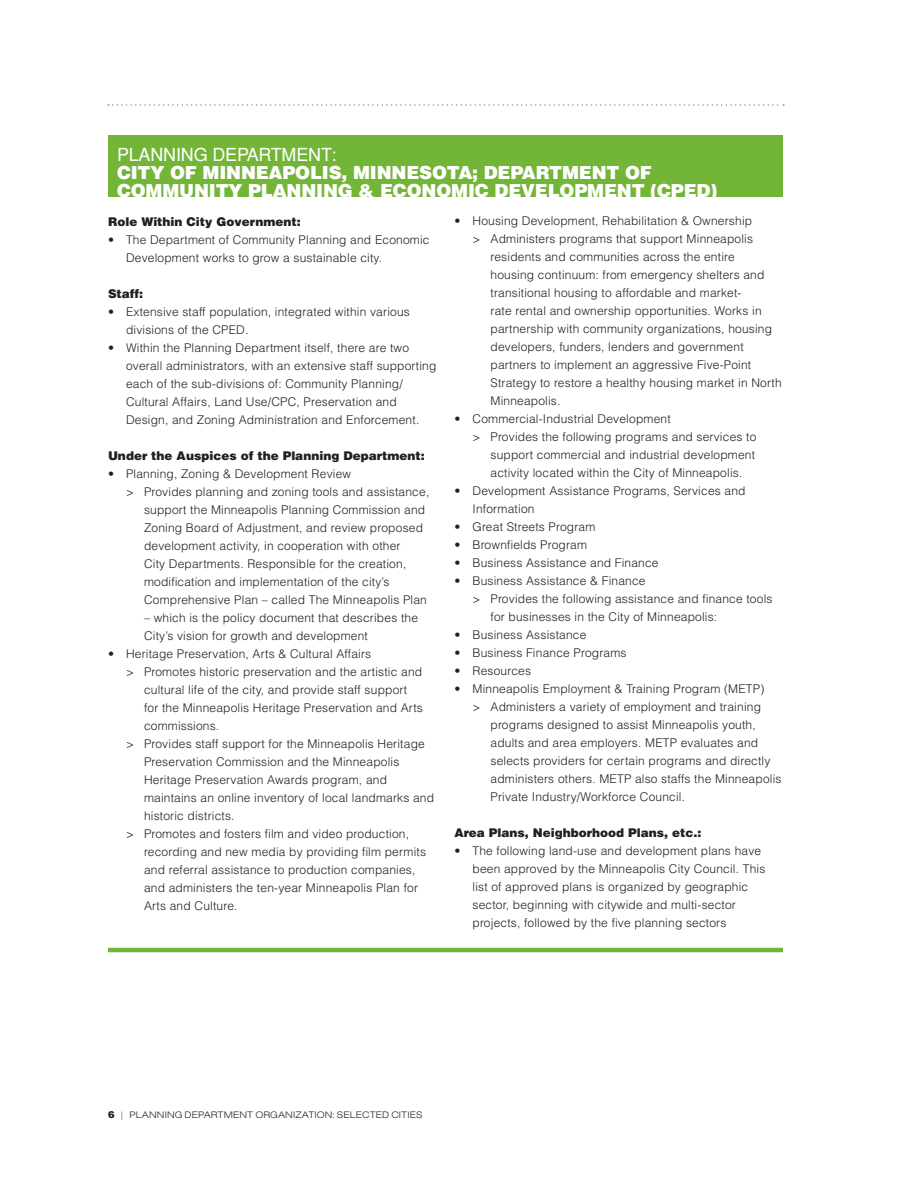
<style>
.page{position:relative;width:918px;height:1188px;background:#fff}
.page>*{position:absolute;margin:0;border:0;box-sizing:border-box;transform-origin:0 0}
.Text{font:900 18px/18px "Helvetica";letter-spacing:-.01em;color:#fff}
.Text-2{font:300 12px/18px "Helvetica";letter-spacing:.015em;color:#231f20}
.Text-3{font:900 12px "Helvetica";color:#231f20}
.t1{font:9.75px "Helvetica Lgt Ext";letter-spacing:.01em;color:#231f20}
.s1{font-weight:400}
.s2{font-family:"Helvetica";font-weight:900}
</style>
<div class="page">
<svg style="left:108px;top:104px;width:676px;height:2px"></svg>
<div style="left:108px;top:135px;width:675px;height:62px;background:#73b537"></div>
<hr style="left:108px;top:948px;width:675px;height:4px;background:#73b537">
<p class="Text" style="left:117px;top:145px;width:602px"><span class="s1">PLANNING DEPARTMENT:<br></span>CITY OF MINNEAPOLIS, MINNESOTA; DEPARTMENT OF<br>COMMUNITY PLANNING &amp; ECONOMIC DEVELOPMENT (CPED)</p>
<p class="Text-3" style="left:108px;top:214px;width:194px">Role Within City Government:</p>
<p class="Text-2" style="left:126px;top:230px;width:305px;text-indent:-18px">• The Department of Community Planning and Economic<br>Development works to grow a sustainable city.</p>
<p class="Text-3" style="left:108px;top:286px;width:37px">Staff:</p>
<p class="Text-2" style="left:126px;top:302px;width:285px;text-indent:-18px">• Extensive staff population, integrated within various divisions of the CPED.</p>
<p class="Text-2" style="left:126px;top:338px;width:312px;text-indent:-18px">• Within the Planning Department itself, there are two overall administrators, with an extensive staff supporting each of the sub-divisions of: Community Planning/ Cultural Affairs, Land Use/CPC, Preservation and Design, and Zoning Administration and Enforcement.</p>
<p class="Text-3" style="left:108px;top:448px;width:318px">Under the Auspices of the Planning Department:</p>
<p class="Text-2" style="left:108px;top:464px;width:245px">• Planning, Zoning &amp; Development Review</p>
<p class="Text-2" style="left:144px;top:482px;width:287px;text-indent:-18px">&gt; Provides planning and zoning tools and assistance, support the Minneapolis Planning Commission and Zoning Board of Adjustment, and review proposed development activity, in cooperation with other<br>City Departments. Responsible for the creation, modification and implementation of the city’s Comprehensive Plan – called The Minneapolis Plan</p>
<p class="Text-2" style="left:144px;top:608px;width:276px">– which is the policy document that describes the<br>City’s vision for growth and development</p>
<p class="Text-2" style="left:108px;top:644px;width:265px">• Heritage Preservation, Arts &amp; Cultural Affairs</p>
<p class="Text-2" style="left:144px;top:662px;width:280px;text-indent:-18px">&gt; Promotes historic preservation and the artistic and cultural life of the city, and provide staff support for the Minneapolis Heritage Preservation and Arts commissions.</p>
<p class="Text-2" style="left:144px;top:734px;width:292px;text-indent:-18px">&gt; Provides staff support for the Minneapolis Heritage Preservation Commission and the Minneapolis Heritage Preservation Awards program, and maintains an online inventory of local landmarks and historic districts.</p>
<p class="Text-2" style="left:144px;top:824px;width:284px;text-indent:-18px">&gt; Promotes and fosters film and video production, recording and new media by providing film permits and referral assistance to production companies, and administers the ten-year Minneapolis Plan for Arts and Culture.</p>
<p class="Text-2" style="left:454px;top:212px;width:299px">• Housing Development, Rehabilitation &amp; Ownership</p>
<p class="Text-2" style="left:490px;top:230px;width:293px;text-indent:-18px">&gt; Administers programs that support Minneapolis residents and communities across the entire<br>housing continuum: from emergency shelters and transitional housing to affordable and market-<br>rate rental and ownership opportunities. Works in partnership with community organizations, housing developers, funders, lenders and government partners to implement an aggressive Five-Point Strategy to restore a healthy housing market in North Minneapolis.</p>
<p class="Text-2" style="left:454px;top:410px;width:218px">• Commercial-Industrial Development</p>
<p class="Text-2" style="left:490px;top:428px;width:267px;text-align:justify;text-indent:-18px">&gt; Provides the following programs and services to support commercial and industrial development activity located within the City of Minneapolis.</p>
<p class="Text-2" style="left:472px;top:482px;width:275px;text-indent:-18px">• Development Assistance Programs, Services and<br>Information</p>
<p class="Text-2" style="left:454px;top:518px;width:142px">• Great Streets Program</p>
<p class="Text-2" style="left:454px;top:536px;width:134px">• Brownfields Program</p>
<p class="Text-2" style="left:454px;top:554px;width:206px">• Business Assistance and Finance</p>
<p class="Text-2" style="left:454px;top:572px;width:193px">• Business Assistance &amp; Finance</p>
<p class="Text-2" style="left:490px;top:590px;width:284px;text-indent:-18px">&gt; Provides the following assistance and finance tools for businesses in the City of Minneapolis:</p>
<p class="Text-2" style="left:454px;top:626px;width:133px">• Business Assistance</p>
<p class="Text-2" style="left:454px;top:644px;width:174px">• Business Finance Programs</p>
<p class="Text-2" style="left:454px;top:662px;width:78px">• Resources</p>
<p class="Text-2" style="left:454px;top:680px;width:311px">• Minneapolis Employment &amp; Training Program (METP)</p>
<p class="Text-2" style="left:490px;top:698px;width:293px;text-indent:-18px">&gt; Administers a variety of employment and training programs designed to assist Minneapolis youth, adults and area employers. METP evaluates and selects providers for certain programs and directly administers others. METP also staffs the Minneapolis Private Industry/Workforce Council.</p>
<p class="Text-3" style="left:454px;top:825px;width:249px">Area Plans, Neighborhood Plans, etc.:</p>
<p class="Text-2" style="left:472px;top:842px;width:294px;text-indent:-18px">• The following land-use and development plans have been approved by the Minneapolis City Council. This list of approved plans is organized by geographic sector, beginning with citywide and multi-sector projects, followed by the five planning sectors</p>
<p class="t1" style="left:108px;top:1108px;width:316px"><span class="s2">6</span> | PLANNING DEPARTMENT ORGANIZATION: SELECTED CITIES</p>
</div>
